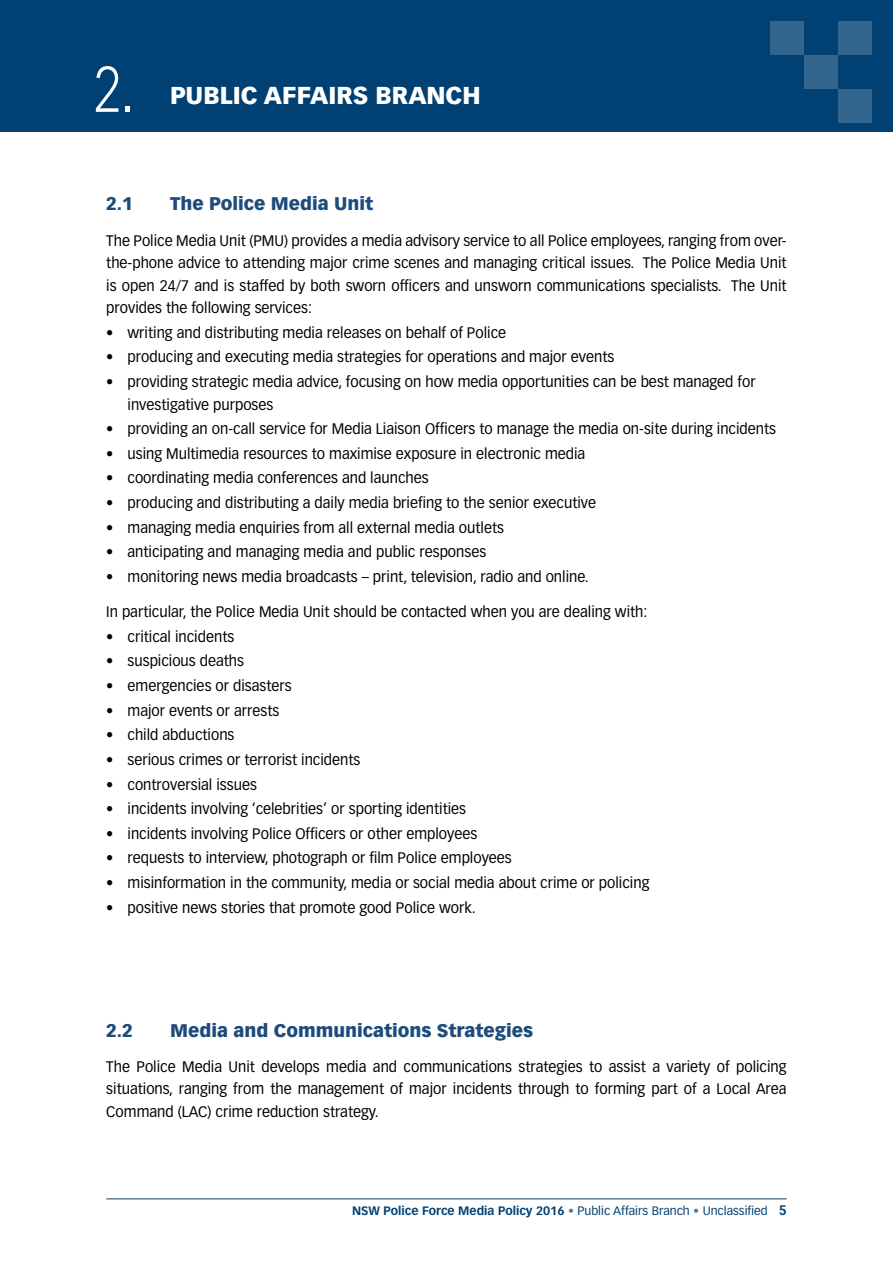
<style>
.page{position:relative;width:893px;height:1263px;background:#fff}
.page>*{position:absolute;margin:0;border:0;box-sizing:border-box;transform-origin:0 0}
.Head{font:300 63px "Vectora LT Std";color:#fff;scale:.8 1}
.Head-2{font:900 24px "Vectora LT Std";color:#fff}
.Subhead{font:900 18px "Vectora LT Std";color:#1d4b7c}
.Dotpoints-body{font:15px/22.5px "Vectora LT Std";color:#000;scale:.96 1}
.Body_under_heading_1{font:15px/22.5px "Vectora LT Std";color:#000;text-align:justify;scale:.96 1}
.Body{font:15px "Vectora LT Std";color:#000;scale:.96 1}
.t1{font:12px "Vectora LT Std";color:#004072}
.s1{font-weight:700}
.s2{font-weight:700;color:#5e759e}
.s3{font-weight:700;font-size:13.5px}
</style>
<div class="page">
<hr style="left:106px;top:1198px;width:681px;height:1px;background:#004072">
<div style="left:0;top:0;width:893px;height:132px;background:#004072"></div>
<div style="left:838px;top:89px;width:34px;height:34px;background:#32658d"></div>
<div style="left:804px;top:55px;width:34px;height:34px;background:#32658d"></div>
<div style="left:770px;top:21px;width:34px;height:34px;background:#32658d"></div>
<div style="left:838px;top:21px;width:34px;height:34px;background:#32658d"></div>
<h1 class="Head" style="left:94px;top:53px;width:51px">2.</h1>
<h1 class="Head-2" style="left:170px;top:80px;width:312px">PUBLIC AFFAIRS BRANCH</h1>
<h2 class="Subhead" style="left:106px;top:193px;width:28px">2.1</h2>
<h2 class="Subhead" style="left:170px;top:193px;width:205px">The Police Media Unit</h2>
<p class="Body_under_heading_1" style="left:106px;top:229px;width:710px">The Police Media Unit (PMU) provides a media advisory service to all Police employees, ranging from over&shy;the-phone advice to attending major crime scenes and managing critical issues. The Police Media Unit is open 24/7 and is staffed by both sworn officers and unsworn communications specialists. The Unit provides the following services:</p>
<p class="Dotpoints-body" style="left:106px;top:321px;width:418px">• writing and distributing media releases on behalf of Police</p>
<p class="Dotpoints-body" style="left:106px;top:346px;width:531px">• producing and executing media strategies for operations and major events</p>
<p class="Dotpoints-body" style="left:128px;top:371px;width:656px;text-indent:-21px">• providing strategic media advice, focusing on how media opportunities can be best managed for investigative purposes</p>
<p class="Dotpoints-body" style="left:106px;top:418px;width:699px">• providing an on-call service for Media Liaison Officers to manage the media on-site during incidents</p>
<p class="Dotpoints-body" style="left:106px;top:442px;width:500px">• using Multimedia resources to maximise exposure in electronic media</p>
<p class="Dotpoints-body" style="left:106px;top:467px;width:337px">• coordinating media conferences and launches</p>
<p class="Dotpoints-body" style="left:106px;top:492px;width:512px">• producing and distributing a daily media briefing to the senior executive</p>
<p class="Dotpoints-body" style="left:106px;top:516px;width:416px">• managing media enquiries from all external media outlets</p>
<p class="Dotpoints-body" style="left:106px;top:541px;width:397px">• anticipating and managing media and public responses</p>
<p class="Dotpoints-body" style="left:106px;top:565px;width:504px">• monitoring news media broadcasts – print, television, radio and online.</p>
<p class="Body" style="left:106px;top:603px;width:565px">In particular, the Police Media Unit should be contacted when you are dealing with:</p>
<p class="Dotpoints-body" style="left:106px;top:625px;width:135px">• critical incidents</p>
<p class="Dotpoints-body" style="left:106px;top:650px;width:145px">• suspicious deaths</p>
<p class="Dotpoints-body" style="left:106px;top:675px;width:195px">• emergencies or disasters</p>
<p class="Dotpoints-body" style="left:106px;top:699px;width:182px">• major events or arrests</p>
<p class="Dotpoints-body" style="left:106px;top:724px;width:135px">• child abductions</p>
<p class="Dotpoints-body" style="left:106px;top:748px;width:266px">• serious crimes or terrorist incidents</p>
<p class="Dotpoints-body" style="left:106px;top:773px;width:158px">• controversial issues</p>
<p class="Dotpoints-body" style="left:106px;top:798px;width:376px">• incidents involving ‘celebrities’ or sporting identities</p>
<p class="Dotpoints-body" style="left:106px;top:822px;width:388px">• incidents involving Police Officers or other employees</p>
<p class="Dotpoints-body" style="left:106px;top:847px;width:424px">• requests to interview, photograph or film Police employees</p>
<p class="Dotpoints-body" style="left:106px;top:872px;width:567px">• misinformation in the community, media or social media about crime or policing</p>
<p class="Dotpoints-body" style="left:106px;top:896px;width:387px">• positive news stories that promote good Police work.</p>
<h2 class="Subhead" style="left:106px;top:1019px;width:28px">2.2</h2>
<h2 class="Subhead" style="left:170px;top:1019px;width:365px">Media and Communications Strategies</h2>
<p class="Body_under_heading_1" style="left:106px;top:1055px;width:710px">The Police Media Unit develops media and communications strategies to assist a variety of policing situations, ranging from the management of major incidents through to forming part of a Local Area Command (LAC) crime reduction strategy.</p>
<p class="t1" style="left:352px;top:1204px;width:436px"><span class="s1">NSW Police Force Media Policy 2016</span> <span class="s2">•</span> Public Affairs Branch <span class="s2">•</span> Unclassified <span class="s3">5</span></p>
</div>
